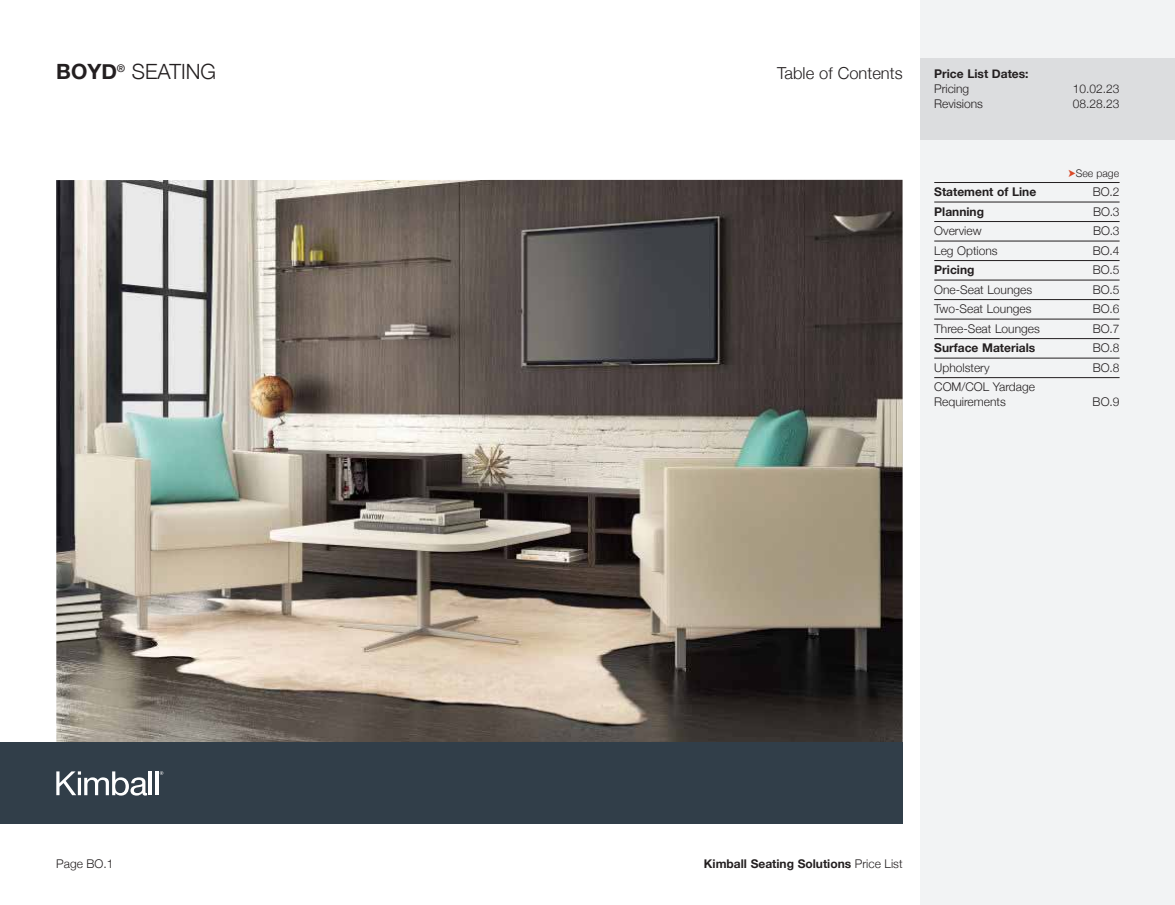
<style>
.page{position:relative;width:1175px;height:905px;background:#fff}
.page>*{position:absolute;margin:0;border:0;box-sizing:border-box;transform-origin:0 0}
.t1{font:300 21px "Helvetica Neue";color:#231f20}
.t2{font:300 16.5px "Helvetica Neue";color:#231f20}
.t3{font:300 12px/15px "Helvetica Neue";color:#231f20}
.t4{font:700 12px "Helvetica Neue";color:#231f20}
.t5{font:300 10.5px "Helvetica Neue";color:#231f20}
.s1{font-weight:700}
.s2{color:#da4928}
.s3{font-weight:300}
</style>
<div class="page">
<div style="left:920px;top:0;width:254px;height:904px;background:#f2f3f4"></div>
<hr style="left:934px;top:182px;width:185px;height:1px;background:#231f20">
<hr style="left:934px;top:202px;width:185px;height:1px;background:#231f20">
<hr style="left:934px;top:221px;width:185px;height:1px;background:#231f20">
<hr style="left:934px;top:241px;width:185px;height:1px;background:#231f20">
<hr style="left:934px;top:260px;width:185px;height:1px;background:#231f20">
<hr style="left:934px;top:280px;width:185px;height:1px;background:#231f20">
<hr style="left:934px;top:299px;width:185px;height:1px;background:#231f20">
<hr style="left:934px;top:319px;width:185px;height:1px;background:#231f20">
<hr style="left:934px;top:338px;width:185px;height:1px;background:#231f20">
<hr style="left:934px;top:358px;width:185px;height:1px;background:#231f20">
<hr style="left:934px;top:377px;width:185px;height:1px;background:#231f20">
<img style="left:56px;top:180px;width:846px;height:562px">
<div style="left:0;top:742px;width:902px;height:82px;background:#313e49"></div>
<svg style="left:56px;top:771px;width:91px;height:24px"></svg>
<hr style="left:149px;top:771px;width:3px;height:24px;background:#fff">
<hr style="left:155px;top:771px;width:3px;height:24px;background:#fff">
<div style="left:920px;top:58px;width:254px;height:82px;background:#dcdddf"></div>
<h1 class="t1" style="left:56px;top:59px;width:161px"><span class="s1">BOYD</span><sup>®</sup> SEATING</h1>
<h2 class="t2" style="left:777px;top:63px;width:127px">Table of Contents</h2>
<p class="t4" style="left:934px;top:66px;width:96px">Price List Dates:</p>
<p class="t3" style="left:934px;top:81px;width:37px">Pricing</p>
<p class="t3" style="left:1072px;top:81px;width:48px">10.02.23</p>
<p class="t3" style="left:934px;top:96px;width:50px">Revisions</p>
<p class="t3" style="left:1072px;top:96px;width:48px">08.28.23</p>
<p class="t5" style="left:1068px;top:166px;width:52px"><span class="s2">➤</span>See page</p>
<p class="t4" style="left:934px;top:184px;width:103px">Statement of Line</p>
<p class="t3" style="left:1092px;top:184px;width:28px">BO.2</p>
<p class="t4" style="left:934px;top:204px;width:51px">Planning</p>
<p class="t3" style="left:1093px;top:204px;width:28px">BO.3</p>
<p class="t3" style="left:934px;top:223px;width:49px">Overview</p>
<p class="t3" style="left:1093px;top:223px;width:28px">BO.3</p>
<p class="t3" style="left:934px;top:243px;width:65px">Leg Options</p>
<p class="t3" style="left:1092px;top:243px;width:28px">BO.4</p>
<p class="t4" style="left:934px;top:262px;width:42px">Pricing</p>
<p class="t3" style="left:1092px;top:262px;width:28px">BO.5</p>
<p class="t3" style="left:934px;top:282px;width:99px">One-Seat Lounges</p>
<p class="t3" style="left:1092px;top:282px;width:28px">BO.5</p>
<p class="t3" style="left:934px;top:301px;width:99px">Two-Seat Lounges</p>
<p class="t3" style="left:1092px;top:301px;width:28px">BO.6</p>
<p class="t3" style="left:934px;top:321px;width:107px">Three-Seat Lounges</p>
<p class="t3" style="left:1092px;top:321px;width:28px">BO.7</p>
<p class="t4" style="left:934px;top:340px;width:102px">Surface Materials</p>
<p class="t3" style="left:1092px;top:340px;width:28px">BO.8</p>
<p class="t3" style="left:934px;top:360px;width:57px">Upholstery</p>
<p class="t3" style="left:1092px;top:360px;width:28px">BO.8</p>
<p class="t3" style="left:934px;top:379px;width:102px">COM/COL Yardage<br>Requirements</p>
<p class="t3" style="left:1092px;top:394px;width:28px">BO.9</p>
<p class="t3" style="left:56px;top:855px;width:59px">Page BO.1</p>
<p class="t4" style="left:704px;top:855px;width:200px">Kimball Seating Solutions <span class="s3">Price List</span></p>
</div>
